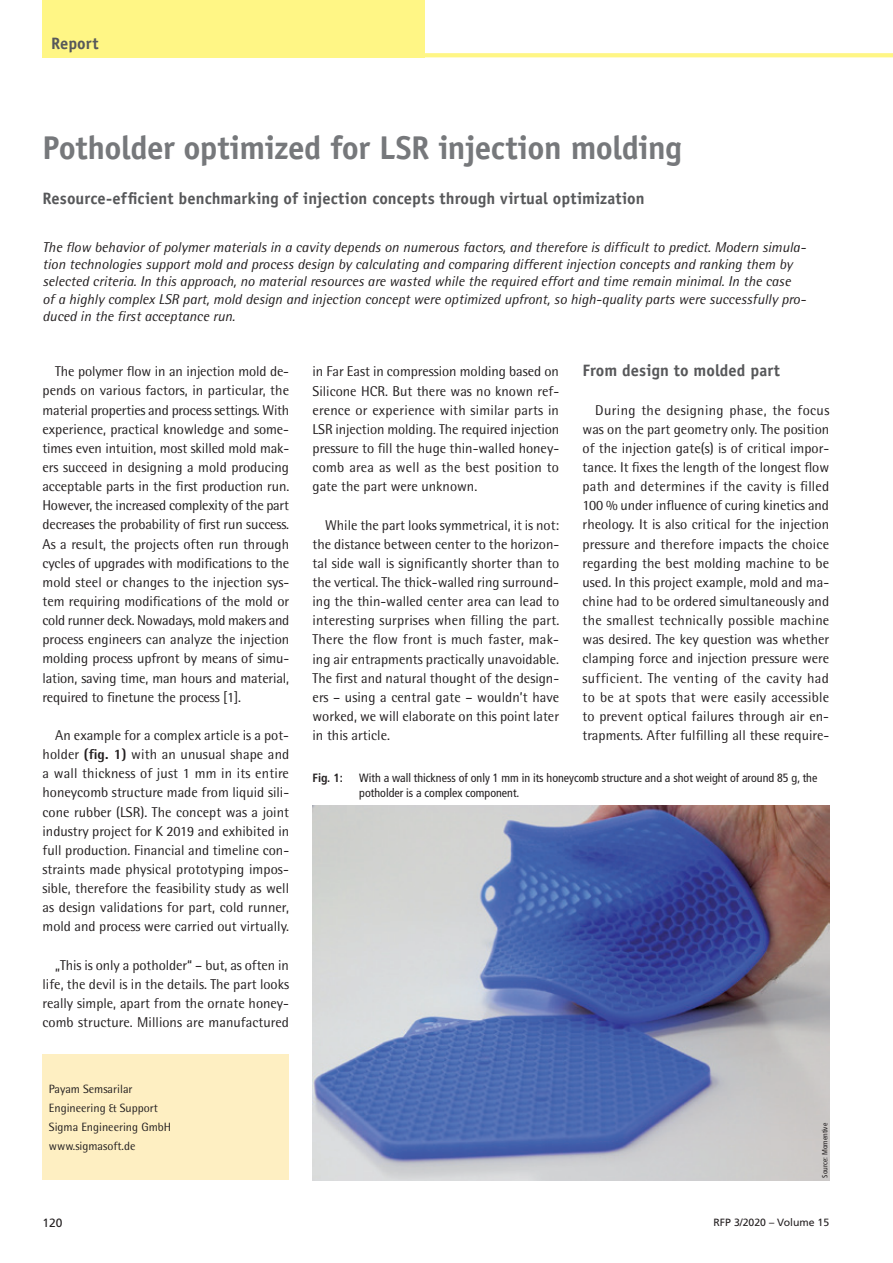
<style>
.page{position:relative;width:893px;height:1263px;background:#fff}
.page>*{position:absolute;margin:0;border:0;box-sizing:border-box;transform-origin:0 0}
.t1{font:700 33px "Officina Sans";letter-spacing:-.015em;color:#76787b}
.t2{font:700 16.5px "Officina Sans";letter-spacing:.005em;color:#57585a}
.t3{font:14.25px/19.2px "Rotis Semi Sans Std";color:#231f20;text-align:justify}
.t4{font:italic 14.25px/17.1px "Rotis Semi Sans Std";color:#231f20}
.t5{font:condensed 12px/15px "Frutiger LT Std";color:#231f20}
.t6{font:12px/19.2px "Rotis Semi Sans Std";color:#231f20}
.t7{font:700 condensed 12px "Frutiger LT Std";color:#231f20}
.t8{font:12px "Frutiger LT Std";color:#231f20}
.t9{font:10.5px "Frutiger LT Std";color:#231f20}
.t10{font:condensed 7.5px "Frutiger LT Std";color:#231f20}
.s1{font-weight:800}
</style>
<div class="page">
<svg style="left:425px;top:53px;width:468px;height:4px;background:#fff689"></svg>
<div style="left:43px;top:0;width:382px;height:57px;background:#fff685"></div>
<div style="left:43px;top:1054px;width:246px;height:126px;background:#feefc2"></div>
<img style="left:313px;top:806px;width:516px;height:374px">
<p class="t2" style="left:51px;top:33px;width:49px">Report</p>
<h1 class="t1" style="left:43px;top:127px;width:641px">Potholder optimized for LSR injection molding</h1>
<p class="t2" style="left:43px;top:188px;width:604px">Resource-efficient benchmarking of injection concepts through virtual optimization</p>
<p class="t4" style="left:43px;top:239px;width:765px">The flow behavior of polymer materials in a cavity depends on numerous factors, and therefore is difficult to predict. Modern simula&shy;tion technologies support mold and process design by calculating and comparing different injection concepts and ranking them by selected criteria. In this approach, no material resources are wasted while the required effort and time remain minimal. In the case of a highly complex LSR part, mold design and injection concept were optimized upfront, so high-quality parts were successfully pro&shy;duced in the first acceptance run.</p>
<p class="t3" style="left:43px;top:362px;width:248px;text-indent:13px">The polymer flow in an injection mold de&shy;pends on various factors, in particular, the material properties and process settings. With experience, practical knowledge and some&shy;times even intuition, most skilled mold mak&shy;ers succeed in designing a mold producing acceptable parts in the first production run.<br>However, the increased complexity of the part decreases the probability of first run success.<br>As a result, the projects often run through cycles of upgrades with modifications to the mold steel or changes to the injection sys&shy;tem requiring modifications of the mold or cold runner deck. Nowadays, mold makers and process engineers can analyze the injection molding process upfront by means of simu&shy;lation, saving time, man hours and material, required to finetune the process [1].</p>
<p class="t3" style="left:43px;top:725px;width:248px;text-indent:13px">An example for a complex article is a pot&shy;holder <span class="s1">(fig. 1)</span> with an unusual shape and a wall thickness of just 1 mm in its entire honeycomb structure made from liquid sili&shy;cone rubber (LSR). The concept was a joint industry project for K 2019 and exhibited in full production. Financial and timeline con&shy;straints made physical prototyping impos&shy;sible, therefore the feasibility study as well as design validations for part, cold runner, mold and process were carried out virtually.</p>
<p class="t3" style="left:43px;top:955px;width:248px;text-indent:13px">„This is only a potholder“ – but, as often in life, the devil is in the details. The part looks really simple, apart from the ornate honey&shy;comb structure. Millions are manufactured</p>
<p class="t6" style="left:49px;top:1079px;width:124px">Payam Semsarilar<br>Engineering &amp; Support<br>Sigma Engineering GmbH www.sigmasoft.de</p>
<p class="t3" style="left:313px;top:362px;width:248px">in Far East in compression molding based on Silicone HCR. But there was no known ref&shy;erence or experience with similar parts in LSR injection molding. The required injection pressure to fill the huge thin-walled honey&shy;comb area as well as the best position to gate the part were unknown.</p>
<p class="t3" style="left:313px;top:515px;width:248px;text-indent:13px">While the part looks symmetrical, it is not: the distance between center to the horizon&shy;tal side wall is significantly shorter than to the vertical. The thick-walled ring surround&shy;ing the thin-walled center area can lead to interesting surprises when filling the part.<br>There the flow front is much faster, mak&shy;ing air entrapments practically unavoidable.<br>The first and natural thought of the design&shy;ers – using a central gate – wouldn’t have worked, we will elaborate on this point later in this article.</p>
<p class="t2" style="left:583px;top:360px;width:199px">From design to molded part</p>
<p class="t3" style="left:583px;top:400px;width:248px;text-indent:13px">During the designing phase, the focus was on the part geometry only. The position of the injection gate(s) is of critical impor&shy;tance. It fixes the length of the longest flow path and determines if the cavity is filled 100 % under influence of curing kinetics and rheology. It is also critical for the injection pressure and therefore impacts the choice regarding the best molding machine to be used. In this project example, mold and ma&shy;chine had to be ordered simultaneously and the smallest technically possible machine was desired. The key question was whether clamping force and injection pressure were sufficient. The venting of the cavity had to be at spots that were easily accessible to prevent optical failures through air en&shy;trapments. After fulfilling all these require-</p>
<p class="t7" style="left:313px;top:771px;width:32px">Fig. 1:</p>
<p class="t5" style="left:359px;top:771px;width:459px">With a wall thickness of only 1 mm in its honeycomb structure and a shot weight of around 85 g, the potholder is a complex component.</p>
<p class="t10" style="left:821px;top:1177px;width:56px;rotate:-90deg">Source: Momentive</p>
<p class="t8" style="left:43px;top:1216px;width:22px">120</p>
<p class="t9" style="left:714px;top:1216px;width:117px">RFP 3/2020 – Volume 15</p>
</div>
